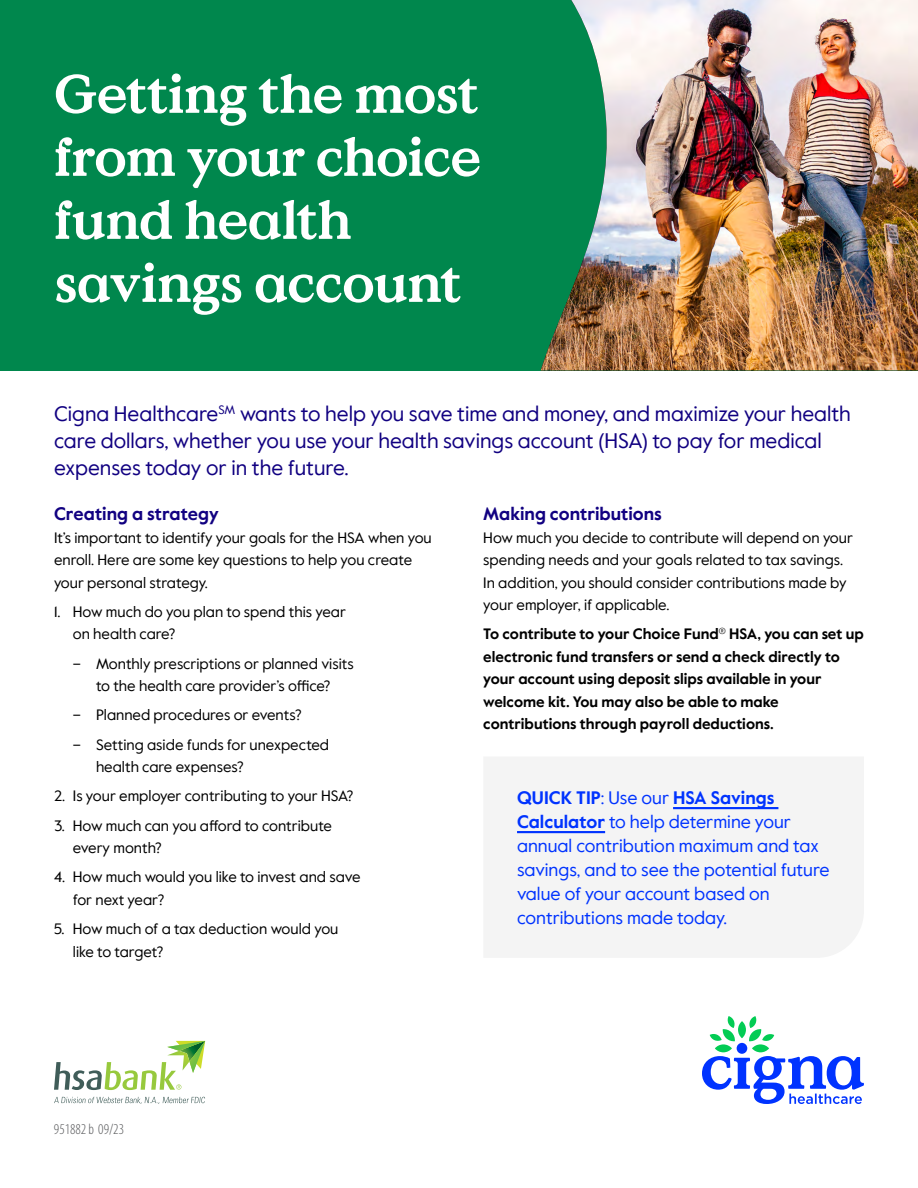
<style>
.page{position:relative;width:918px;height:1188px;background:#fff}
.page>*{position:absolute;margin:0;border:0;box-sizing:border-box;transform-origin:0 0}
.t1{font:700 54px/63px "Value Serif Pro";letter-spacing:-.02em;color:#fff}
.t2{font:21px/27px "Value Sans Pro";color:#110081}
.t3{font:18px/24px "Value Sans Pro";color:#03f}
.t4{font:700 18px "Value Sans Pro";color:#110081}
.t5{font:15px/22.5px "Value Sans Pro";color:#000}
.t6{font:700 15px/22.5px "Value Sans Pro";color:#000}
.t7{font:300 condensed 15px "Myriad Pro";color:#58595b}
.s1{font-weight:700}
</style>
<div class="page">
<div style="left:0;top:0;width:918px;height:370px;background:#00874d"></div>
<img style="left:541px;top:0;width:377px;height:370px">
<svg style="left:702px;top:1016px;width:162px;height:88px"></svg>
<svg style="left:54px;top:1097px;width:151px;height:7px"></svg>
<svg style="left:54px;top:1041px;width:151px;height:49px"></svg>
<div style="left:484px;top:757px;width:380px;height:200px;background:#f4f4f4"></div>
<hr style="left:673px;top:807px;width:105px;height:2px;background:#03f">
<hr style="left:517px;top:831px;width:88px;height:2px;background:#03f">
<h1 class="t1" style="left:54px;top:65px;width:429px">Getting the most from your choice fund health savings account</h1>
<h2 class="t2" style="left:54px;top:401px;width:798px">Cigna Healthcare<sup>SM</sup> wants to help you save time and money, and maximize your health care dollars, whether you use your health savings account (HSA) to pay for medical expenses today or in the future.</h2>
<p class="t4" style="left:54px;top:503px;width:166px">Creating a strategy</p>
<p class="t5" style="left:54px;top:526px;width:379px">It’s important to identify your goals for the HSA when you enroll. Here are some key questions to help you create your personal strategy.</p>
<p class="t5" style="left:73px;top:601px;width:275px;text-indent:-19px">1. How much do you plan to spend this year on health care?</p>
<p class="t5" style="left:73px;top:652px;width:282px;text-align:center">– Monthly prescriptions or planned visits to the health care provider’s office?</p>
<p class="t5" style="left:73px;top:704px;width:230px">– Planned procedures or events?</p>
<p class="t5" style="left:96px;top:733px;width:235px;text-indent:-23px">– Setting aside funds for unexpected health care expenses?</p>
<p class="t5" style="left:54px;top:785px;width:301px">2. Is your employer contributing to your HSA?</p>
<p class="t5" style="left:73px;top:814px;width:261px;text-indent:-19px">3. How much can you afford to contribute every month?</p>
<p class="t5" style="left:73px;top:866px;width:289px;text-indent:-19px">4. How much would you like to invest and save for next year?</p>
<p class="t5" style="left:73px;top:918px;width:267px;text-indent:-19px">5. How much of a tax deduction would you like to target?</p>
<p class="t4" style="left:483px;top:503px;width:180px">Making contributions</p>
<p class="t5" style="left:483px;top:526px;width:371px">How much you decide to contribute will depend on your spending needs and your goals related to tax savings.<br>In addition, you should consider contributions made by your employer, if applicable.</p>
<p class="t6" style="left:483px;top:623px;width:382px">To contribute to your Choice Fund<sup>®</sup> HSA, you can set up electronic fund transfers or send a check directly to your account using deposit slips available in your welcome kit. You may also be able to make contributions through payroll deductions.</p>
<p class="t3" style="left:517px;top:786px;width:314px"><span class="s1">QUICK TIP</span>: Use our <span class="s1">HSA Savings<br>Calculator</span> to help determine your annual contribution maximum and tax savings, and to see the potential future value of your account based on contributions made today.</p>
<p class="t7" style="left:54px;top:1120px;width:72px">951882 b 09/23</p>
</div>
